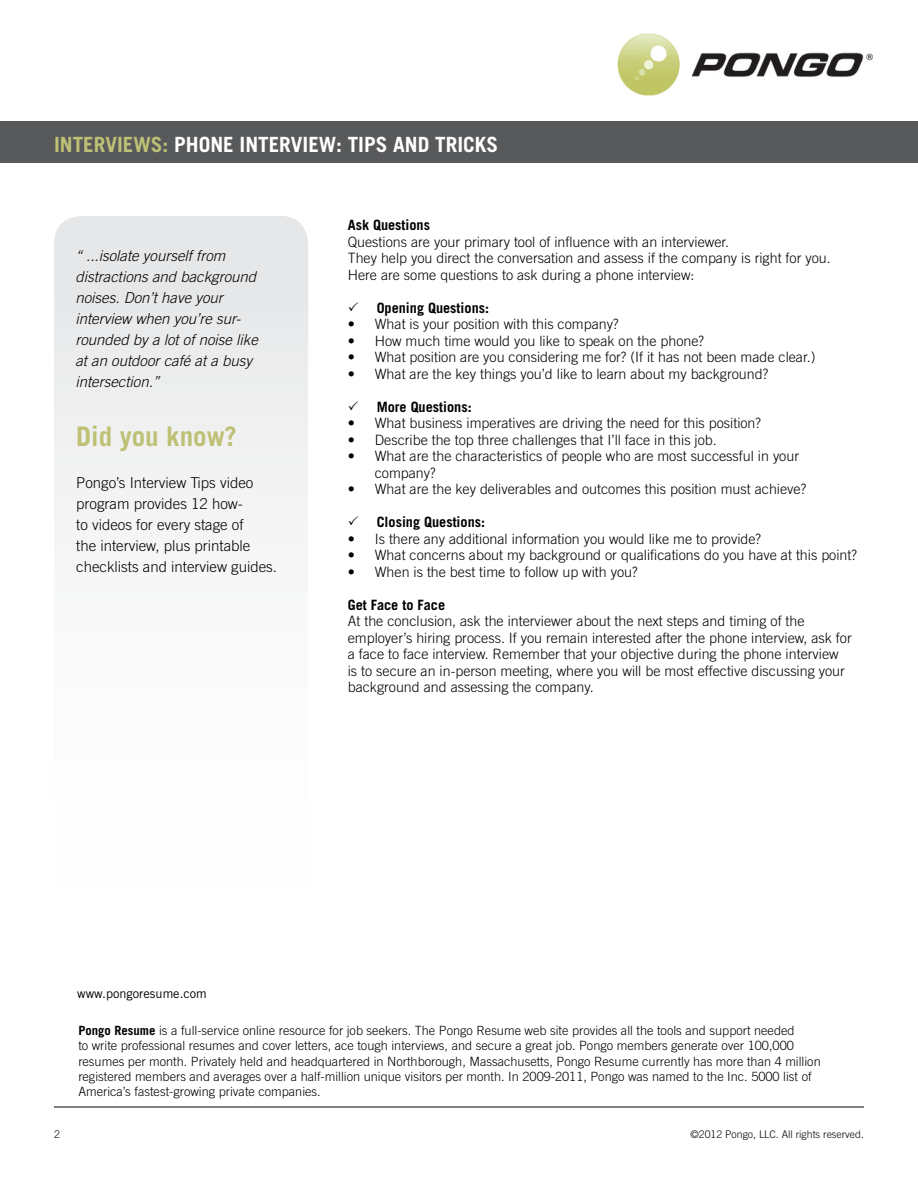
<style>
.page{position:relative;width:918px;height:1188px;background:#fff}
.page>*{position:absolute;margin:0;border:0;box-sizing:border-box;transform-origin:0 0}
.t1{font:700 27px "Trade Gothic";color:#bec175}
.t2{font:700 21px "Trade Gothic";color:#fff}
.t3{font:italic 300 15px/21px "Trade Gothic";color:#000}
.t4{font:300 15px/21px "Trade Gothic";color:#000}
.t5{font:300 14.25px/16.5px "Trade Gothic";color:#000}
.t6{font:700 14.25px "Trade Gothic";color:#000}
.t7{font:300 12.75px/15.3px "Trade Gothic";color:#000}
.t8{font:12.75px "Trade Gothic";color:#000}
.t9{font:300 10.5px "Trade Gothic";color:#000}
.s1{color:#bec175}
.s2{font-weight:700}
</style>
<div class="page">
<hr style="left:54px;top:1107px;width:810px;height:1px;background:#000">
<div style="left:54px;top:216px;width:254px;height:305px;background:#ececed"></div>
<div style="left:0;top:122px;width:918px;height:41px;background:#58595b"></div>
<img style="left:617px;top:33px;width:256px;height:63px">
<h2 class="t2" style="left:54px;top:131px;width:443px"><span class="s1">interviews:</span> Phone Interview: Tips and Tricks</h2>
<p class="t3" style="left:75px;top:245px;width:184px">“ ...isolate yourself from distractions and background noises. Don’t have your interview when you’re sur&shy;rounded by a lot of noise like at an outdoor café at a busy intersection.”</p>
<h1 class="t1" style="left:76px;top:420px;width:162px">Did you know?</h1>
<p class="t4" style="left:76px;top:472px;width:202px">Pongo’s Interview Tips video program provides 12 how-<br>to videos for every stage of<br>the interview, plus printable checklists and interview guides.</p>
<p class="t6" style="left:348px;top:216px;width:84px">Ask Questions</p>
<p class="t5" style="left:348px;top:233px;width:484px">Questions are your primary tool of influence with an interviewer.<br>They help you direct the conversation and assess if the company is right for you.<br>Here are some questions to ask during a phone interview:</p>
<p class="t6" style="left:377px;top:299px;width:114px">Opening Questions:</p>
<p class="t5" style="left:348px;top:316px;width:272px">• What is your position with this company?</p>
<p class="t5" style="left:348px;top:332px;width:358px">• How much time would you like to speak on the phone?</p>
<p class="t5" style="left:348px;top:349px;width:469px">• What position are you considering me for? (If it has not been made clear.)</p>
<p class="t5" style="left:348px;top:365px;width:422px">• What are the key things you’d like to learn about my background?</p>
<p class="t6" style="left:377px;top:398px;width:97px">More Questions:</p>
<p class="t5" style="left:348px;top:415px;width:415px">• What business imperatives are driving the need for this position?</p>
<p class="t5" style="left:348px;top:431px;width:371px">• Describe the top three challenges that I’ll face in this job.</p>
<p class="t5" style="left:375px;top:448px;width:426px;text-indent:-27px">• What are the characteristics of people who are most successful in your company?</p>
<p class="t5" style="left:348px;top:481px;width:460px">• What are the key deliverables and outcomes this position must achieve?</p>
<p class="t6" style="left:377px;top:513px;width:110px">Closing Questions:</p>
<p class="t5" style="left:348px;top:530px;width:415px">• Is there any additional information you would like me to provide?</p>
<p class="t5" style="left:348px;top:547px;width:511px">• What concerns about my background or qualifications do you have at this point?</p>
<p class="t5" style="left:348px;top:563px;width:291px">• When is the best time to follow up with you?</p>
<p class="t6" style="left:348px;top:596px;width:99px">Get Face to Face</p>
<p class="t5" style="left:348px;top:613px;width:506px">At the conclusion, ask the interviewer about the next steps and timing of the employer’s hiring process. If you remain interested after the phone interview, ask for a face to face interview. Remember that your objective during the phone interview<br>is to secure an in-person meeting, where you will be most effective discussing your background and assessing the company.</p>
<p class="t8" style="left:77px;top:986px;width:131px">www.pongoresume.com</p>
<p class="t7" style="left:78px;top:1023px;width:744px"><span class="s2">Pongo Resume</span> is a full-service online resource for job seekers. The Pongo Resume web site provides all the tools and support needed<br>to write professional resumes and cover letters, ace tough interviews, and secure a great job. Pongo members generate over 100,000 resumes per month. Privately held and headquartered in Northborough, Massachusetts, Pongo Resume currently has more than 4 million registered members and averages over a half-million unique visitors per month. In 2009-2011, Pongo was named to the Inc. 5000 list of America’s fastest-growing private companies.</p>
<p class="t9" style="left:54px;top:1128px;width:7px">2</p>
<p class="t9" style="left:690px;top:1128px;width:175px">©2012 Pongo, LLC. All rights reserved.</p>
</div>
